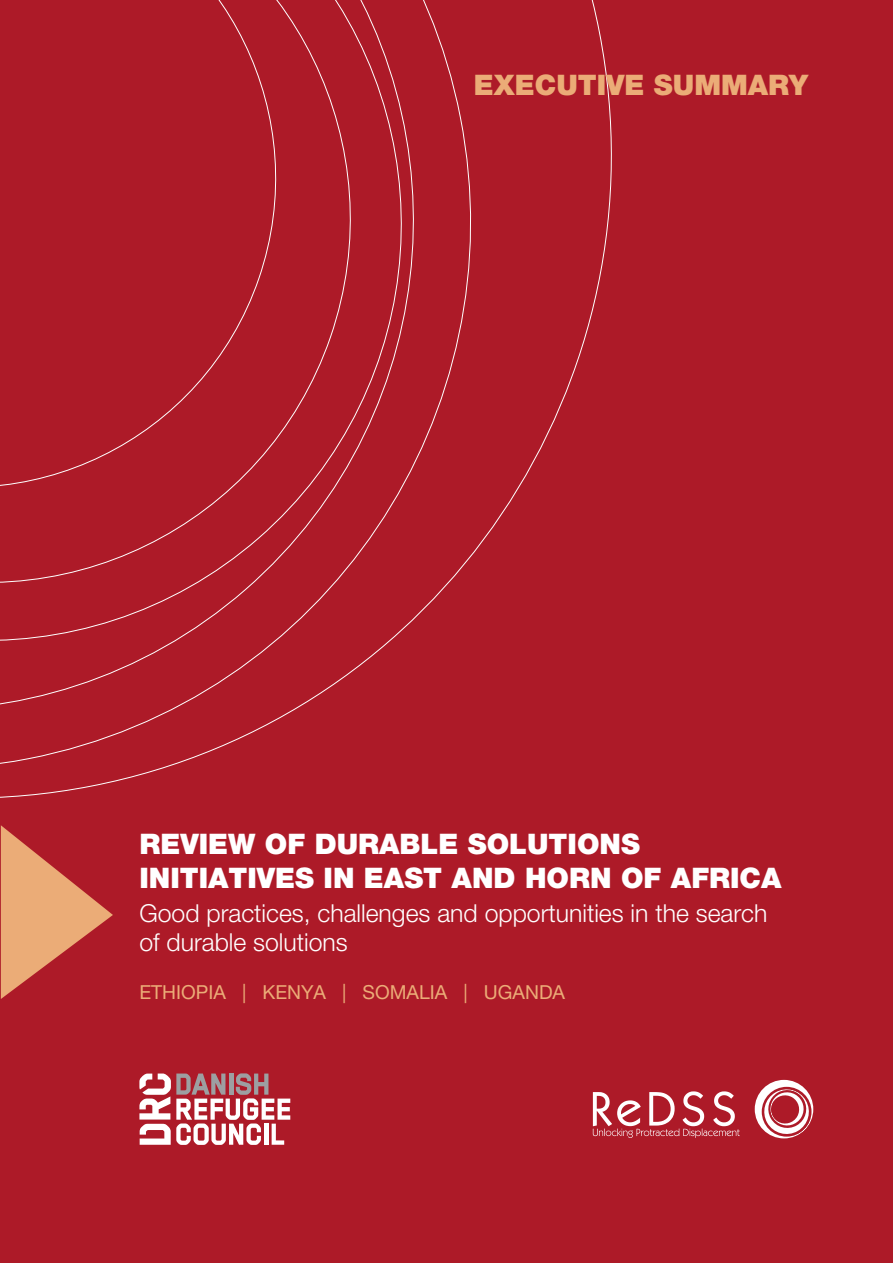
<style>
.page{position:relative;width:893px;height:1263px;background:#ad1a28}
.page>*{position:absolute;margin:0;border:0;box-sizing:border-box;transform-origin:0 0}
.t1{font:900 28.35px/34px "Helvetica Neue LT Std";color:#fff}
.t2{font:900 28.35px "Helvetica Neue LT Std";color:#ebac77}
.t3{font:300 24.75px/29.7px "Helvetica Neue LT Std";color:#fff}
.t4{font:19.35px "Helvetica Neue LT Std";color:#ebac77}
</style>
<div class="page">
<svg style="left:0;top:0;width:612px;height:854px"></svg>
<svg style="left:593px;top:1080px;width:220px;height:58px"></svg>
<svg style="left:139px;top:1073px;width:151px;height:72px"></svg>
<svg style="left:1px;top:825px;width:112px;height:174px"></svg>
<p class="t2" style="left:474px;top:68px;width:336px">EXECUTIVE SUMMARY</p>
<p class="t1" style="left:139px;top:827px;width:644px">REVIEW OF DURABLE SOLUTIONS<br>INITIATIVES IN EAST AND HORN OF AFRICA</p>
<p class="t3" style="left:139px;top:897px;width:629px">Good practices, challenges and opportunities in the search of durable solutions</p>
<p class="t4" style="left:139px;top:980px;width:427px">ETHIOPIA | KENYA | SOMALIA | UGANDA</p>
</div>
